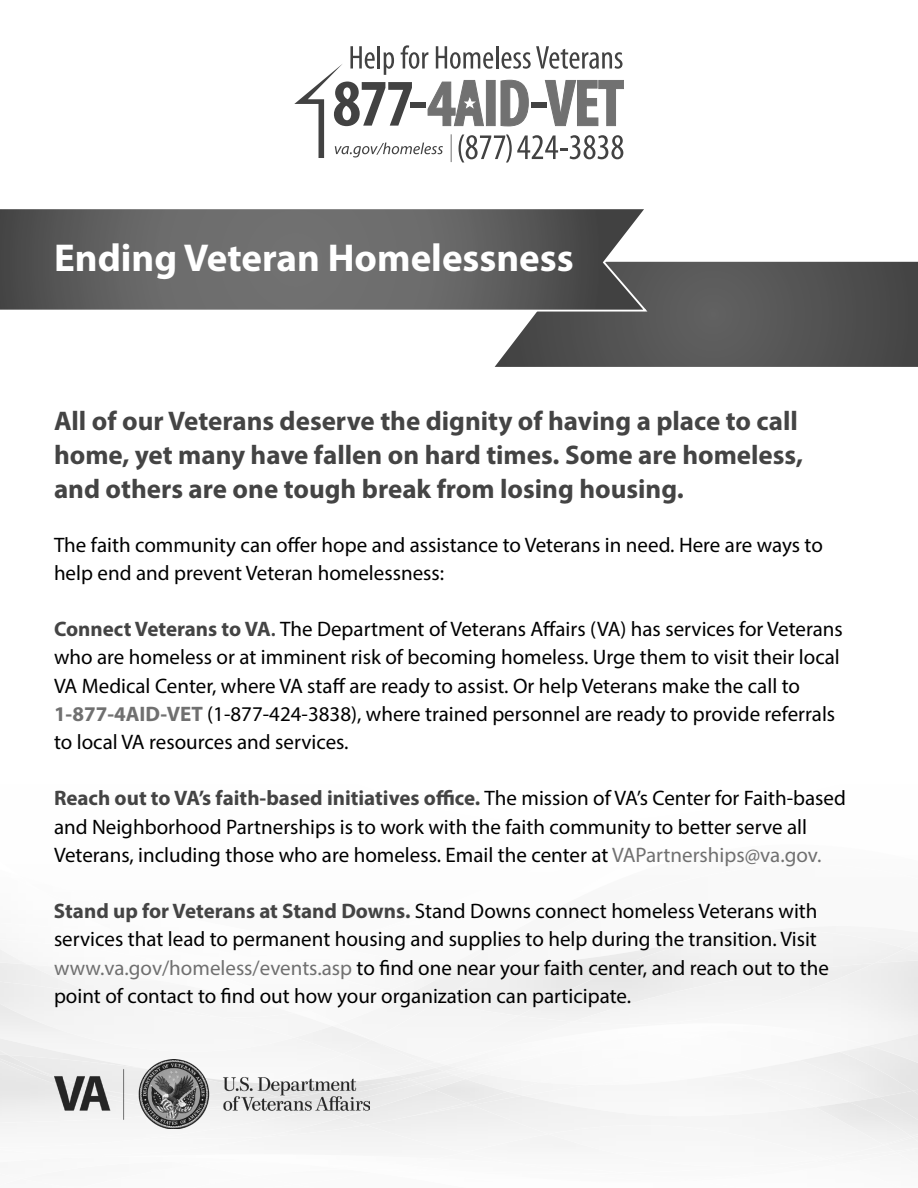
<style>
.page{position:relative;width:918px;height:1188px;background:#fff}
.page>*{position:absolute;margin:0;border:0;box-sizing:border-box;transform-origin:0 0}
.t1{font:700 39px "Myriad Pro";color:#fff}
.t2{font:700 27px/34.2px "Myriad Pro";color:#444}
.t3{font:21px/28.2px "Myriad Pro";color:#000}
.s1{font-weight:700;color:#444}
.s2{font-weight:600;color:#444}
.s3{font-weight:700;color:#707070}
.s4{color:#707070}
</style>
<div class="page">
<svg style="left:0;top:926px;width:918px;height:229px"></svg>
<svg style="left:495px;top:262px;width:423px;height:105px;background:#595959"></svg>
<svg style="left:0;top:209px;width:650px;height:103px;background:#686868"></svg>
<svg style="left:294px;top:45px;width:330px;height:117px"></svg>
<img style="left:54px;top:1059px;width:315px;height:69px">
<h1 class="t1" style="left:54px;top:232px;width:521px">Ending Veteran Homelessness</h1>
<p class="t2" style="left:54px;top:403px;width:751px">All of our Veterans deserve the dignity of having a place to call home, yet many have fallen on hard times. Some are homeless, and others are one tough break from losing housing.</p>
<p class="t3" style="left:54px;top:530px;width:770px">The faith community can offer hope and assistance to Veterans in need. Here are ways to help end and prevent Veteran homelessness:</p>
<p class="t3" style="left:54px;top:615px;width:790px"><span class="s1">Connect Veterans to VA</span><span class="s2">.</span> The Department of Veterans Affairs (VA) has services for Veterans who are homeless or at imminent risk of becoming homeless. Urge them to visit their local VA Medical Center, where VA staff are ready to assist. Or help Veterans make the call to <span class="s3">1-877-4AID-VET</span> (1-877-424-3838), where trained personnel are ready to provide referrals to local VA resources and services.</p>
<p class="t3" style="left:54px;top:784px;width:793px"><span class="s1">Reach out to VA’s faith-based initiatives office.</span> The mission of VA’s Center for Faith-based and Neighborhood Partnerships is to work with the faith community to better serve all<br>Veterans, including those who are homeless. Email the center at <span class="s4">VAPartnerships@va.gov.</span></p>
<p class="t3" style="left:54px;top:897px;width:777px"><span class="s1">Stand up for Veterans at Stand Downs.</span> Stand Downs connect homeless Veterans with services that lead to permanent housing and supplies to help during the transition. Visit <span class="s4">www.va.gov/homeless/events.asp</span> to find one near your faith center, and reach out to the point of contact to find out how your organization can participate.</p>
</div>
